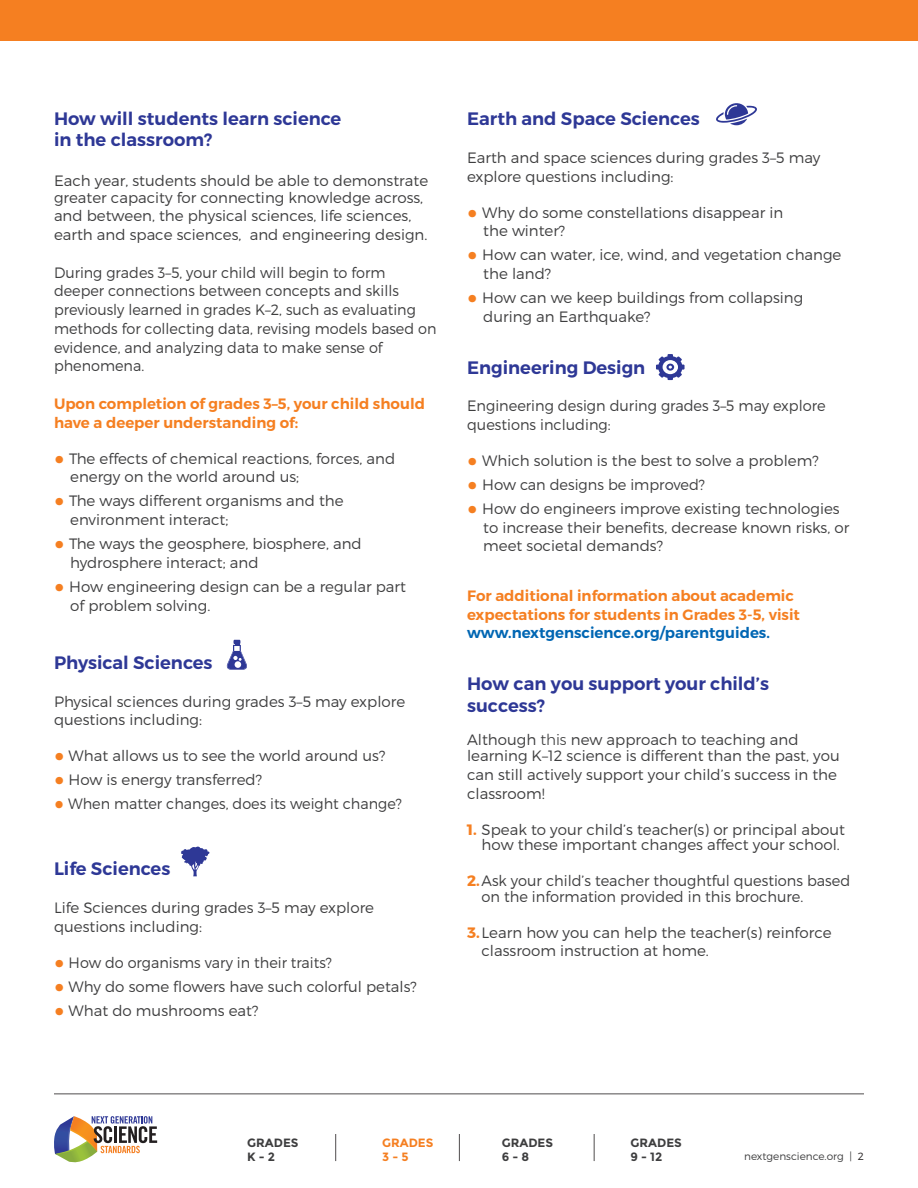
<style>
.page{position:relative;width:918px;height:1188px;background:#fff}
.page>*{position:absolute;margin:0;border:0;box-sizing:border-box;transform-origin:0 0}
.Body_Copy{font:600 18px/21px "Montserrat";color:#2e3896}
.Body_Copy-2{font:300 15px/18.8px "Montserrat";color:#3e3e3f}
.Body_Copy-3{font:300 15px/18.8px "Montserrat";color:#3e3e3f;scale:.96 1}
.Body_Copy-4{font:600 15px/18.8px "Montserrat";color:#f57f21}
.t1{font:700 12px/14.4px "Montserrat";color:#3e3e3f}
.t2{font:700 12px/14.4px "Montserrat";color:#f57f21}
.t3{font:300 10.5px "Montserrat";color:#3e3e3f}
.s1{font-family:"Meta Plus Normal";font-weight:400;font-size:21px;color:#f57f21}
.s2{color:#0166b3}
.s3{font-weight:700;color:#f57f21}
.s4{color:#231f20}
</style>
<div class="page">
<svg style="left:54px;top:1116px;width:103px;height:47px"></svg>
<hr style="left:54px;top:1094px;width:810px;height:1px;background:#231f20">
<svg style="left:335px;top:1134px;width:1px;height:27px"></svg>
<svg style="left:459px;top:1134px;width:1px;height:27px"></svg>
<svg style="left:594px;top:1134px;width:1px;height:27px"></svg>
<div style="left:0;top:0;width:918px;height:40px;background:#f57f21"></div>
<svg style="left:227px;top:640px;width:20px;height:30px"></svg>
<svg style="left:716px;top:103px;width:41px;height:22px"></svg>
<svg style="left:656px;top:354px;width:29px;height:26px"></svg>
<svg style="left:181px;top:846px;width:29px;height:30px"></svg>
<p class="Body_Copy" style="left:54px;top:109px;width:289px">How will students learn science in the classroom?</p>
<p class="Body_Copy-2" style="left:54px;top:172px;width:376px;line-height:16.6px">Each year, students should be able to demonstrate greater capacity for connecting knowledge across,</p>
<p class="Body_Copy-2" style="left:54px;top:206px;width:375px">and between, the physical sciences, life sciences, earth and space sciences, and engineering design.</p>
<p class="Body_Copy-3" style="left:54px;top:263px;width:400px">During grades 3–5, your child will begin to form deeper connections between concepts and skills previously learned in grades K–2, such as evaluating methods for collecting data, revising models based on evidence, and analyzing data to make sense of phenomena.</p>
<p class="Body_Copy-4" style="left:54px;top:394px;width:372px">Upon completion of grades 3–5, your child should have a deeper understanding of:</p>
<p class="Body_Copy-2" style="left:70px;top:449px;width:327px;text-indent:-16px"><span class="s1">•</span> The effects of chemical reactions, forces, and energy on the world around us;</p>
<p class="Body_Copy-2" style="left:70px;top:491px;width:275px;text-indent:-16px"><span class="s1">•</span> The ways different organisms and the environment interact;</p>
<p class="Body_Copy-2" style="left:70px;top:534px;width:293px;text-indent:-16px"><span class="s1">•</span> The ways the geosphere, biosphere, and hydrosphere interact; and</p>
<p class="Body_Copy-2" style="left:70px;top:577px;width:337px;text-indent:-16px"><span class="s1">•</span> How engineering design can be a regular part of problem solving.</p>
<p class="Body_Copy" style="left:54px;top:652px;width:160px">Physical Sciences</p>
<p class="Body_Copy-2" style="left:54px;top:692px;width:353px">Physical sciences during grades 3–5 may explore questions including:</p>
<p class="Body_Copy-2" style="left:54px;top:746px;width:333px"><span class="s1">•</span> What allows us to see the world around us?</p>
<p class="Body_Copy-2" style="left:54px;top:770px;width:210px"><span class="s1">•</span> How is energy transferred?</p>
<p class="Body_Copy-3" style="left:54px;top:794px;width:364px"><span class="s1">•</span> When matter changes, does its weight change?</p>
<p class="Body_Copy" style="left:54px;top:859px;width:118px">Life Sciences</p>
<p class="Body_Copy-2" style="left:54px;top:898px;width:322px">Life Sciences during grades 3–5 may explore questions including:</p>
<p class="Body_Copy-3" style="left:54px;top:953px;width:291px"><span class="s1">•</span> How do organisms vary in their traits?</p>
<p class="Body_Copy-2" style="left:54px;top:977px;width:364px"><span class="s1">•</span> Why do some flowers have such colorful petals?</p>
<p class="Body_Copy-2" style="left:54px;top:1001px;width:206px"><span class="s1">•</span> What do mushrooms eat?</p>
<p class="Body_Copy" style="left:467px;top:109px;width:234px">Earth and Space Sciences</p>
<p class="Body_Copy-2" style="left:467px;top:148px;width:355px">Earth and space sciences during grades 3–5 may explore questions including:</p>
<p class="Body_Copy-2" style="left:483px;top:203px;width:302px;text-indent:-16px"><span class="s1">•</span> Why do some constellations disappear in the winter?</p>
<p class="Body_Copy-2" style="left:483px;top:245px;width:360px;text-indent:-16px"><span class="s1">•</span> How can water, ice, wind, and vegetation change the land?</p>
<p class="Body_Copy-2" style="left:483px;top:288px;width:321px;text-indent:-16px"><span class="s1">•</span> How can we keep buildings from collapsing during an Earthquake?</p>
<p class="Body_Copy" style="left:467px;top:357px;width:180px">Engineering Design</p>
<p class="Body_Copy-2" style="left:467px;top:396px;width:360px">Engineering design during grades 3–5 may explore questions including:</p>
<p class="Body_Copy-2" style="left:467px;top:451px;width:353px"><span class="s1">•</span> Which solution is the best to solve a problem?</p>
<p class="Body_Copy-2" style="left:467px;top:475px;width:239px"><span class="s1">•</span> How can designs be improved?</p>
<p class="Body_Copy-2" style="left:483px;top:499px;width:367px;text-indent:-16px"><span class="s1">•</span> How do engineers improve existing technologies to increase their benefits, decrease known risks, or meet societal demands?</p>
<p class="Body_Copy-4" style="left:467px;top:586px;width:334px">For additional information about academic expectations for students in Grades 3-5, visit <span class="s2">www.nextgenscience.org/parentguides.</span></p>
<p class="Body_Copy" style="left:467px;top:673px;width:304px;line-height:21.6px">How can you support your child’s success?</p>
<p class="Body_Copy-2" style="left:467px;top:731px;width:374px;line-height:16.6px">Although this new approach to teaching and learning K–12 science is different than the past, you</p>
<p class="Body_Copy-2" style="left:467px;top:765px;width:371px">can still actively support your child’s success in the classroom!</p>
<p class="Body_Copy-2" style="left:482px;top:821px;width:365px;line-height:15.8px;text-indent:-14px"><span class="s3">1.</span> Speak to your child’s teacher(s) or principal about how these important changes affect your school.</p>
<p class="Body_Copy-2" style="left:482px;top:873px;width:370px;line-height:15.8px;text-indent:-14px"><span class="s3">2.</span>Ask your child’s teacher thoughtful questions based on the information provided in this brochure.</p>
<p class="Body_Copy-2" style="left:482px;top:923px;width:352px;line-height:18.3px;text-indent:-14px"><span class="s3">3.</span>Learn how you can help the teacher(s) reinforce classroom instruction at home.</p>
<p class="t1" style="left:247px;top:1135px;width:53px">GRADES<br>K - 2</p>
<p class="t2" style="left:382px;top:1135px;width:53px">GRADES<br>3 - 5</p>
<p class="t1" style="left:502px;top:1135px;width:53px">GRADES<br>6 - 8</p>
<p class="t1" style="left:631px;top:1135px;width:53px">GRADES<br>9 - 12</p>
<p class="t3" style="left:744px;top:1150px;width:121px">nextgenscience.org | <span class="s4">2</span></p>
</div>
